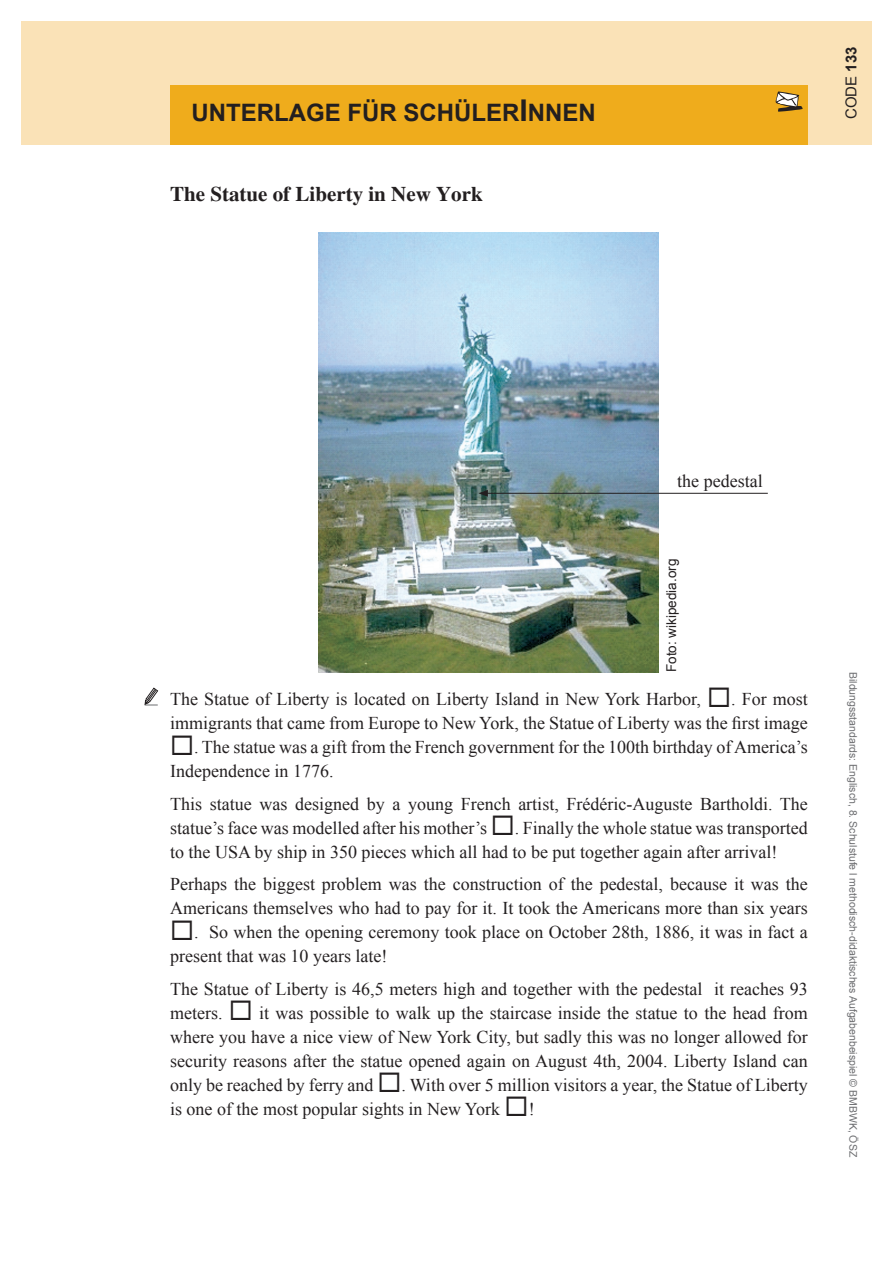
<style>
.page{position:relative;width:893px;height:1263px;background:#fff}
.page>*{position:absolute;margin:0;border:0;box-sizing:border-box;transform-origin:0 0}
.t1{font:700 24px "Arial";color:#231f20}
.t2{font:700 21px "Times";color:#231f20}
.t3{font:18px/24px "Times New Roman";color:#231f20}
.t4{font:15px "Arial";color:#231f20}
.t5{font:13.5px "Arial";color:#231f20}
.t6{font:10.5px "Arial";color:#6c6d70}
.s1{font-size:30px}
.s2{font-weight:700}
</style>
<div class="page">
<div style="left:21px;top:21px;width:851px;height:124px;background:#fae2b7"></div>
<div style="left:170px;top:85px;width:638px;height:60px;background:#efac1c"></div>
<svg style="left:775px;top:91px;width:28px;height:21px"></svg>
<svg style="left:144px;top:687px;width:15px;height:19px"></svg>
<img style="left:319px;top:233px;width:340px;height:439px">
<hr style="left:485px;top:493px;width:283px;height:1px;background:#231f20">
<svg style="left:478px;top:490px;width:10px;height:7px"></svg>
<h1 class="t1" style="left:191px;top:97px;width:406px">UNTERLAGE FÜR SCHÜLER<span class="s1">I</span>NNEN</h1>
<p class="t2" style="left:170px;top:182px;width:314px">The Statue of Liberty in New York</p>
<p class="t4" style="left:841px;top:119px;width:74px;rotate:-90deg">CODE <span class="s2">133</span></p>
<p class="t3" style="left:677px;top:468px;width:87px">the pedestal</p>
<p class="t5" style="left:662px;top:672px;width:115px;rotate:-90deg">Foto: wikipedia.org</p>
<p class="t3" style="left:170px;top:687px;width:639px">The Statue of Liberty is located on Liberty Island in New York Harbor, ◻. For most immigrants that came from Europe to New York, the Statue of Liberty was the first image</p>
<p class="t3" style="left:170px;top:735px;width:639px">◻. The statue was a gift from the French government for the 100th birthday of America’s<br>Independence in 1776.</p>
<p class="t3" style="left:170px;top:792px;width:639px;text-align:justify">This statue was designed by a young French artist, Frédéric-Auguste Bartholdi. The statue’s face was modelled after his mother’s ◻. Finally the whole statue was transported to the USA by ship in 350 pieces which all had to be put together again after arrival!</p>
<p class="t3" style="left:170px;top:872px;width:639px">Perhaps the biggest problem was the construction of the pedestal, because it was the<br>Americans themselves who had to pay for it. It took the Americans more than six years</p>
<p class="t3" style="left:170px;top:920px;width:639px">◻. So when the opening ceremony took place on October 28th, 1886, it was in fact a present that was 10 years late!</p>
<p class="t3" style="left:170px;top:977px;width:639px;text-align:justify">The Statue of Liberty is 46,5 meters high and together with the pedestal it reaches 93 meters. ◻ it was possible to walk up the staircase inside the statue to the head from where you have a nice view of New York City, but sadly this was no longer allowed for security reasons after the statue opened again on August 4th, 2004. Liberty Island can only be reached by ferry and ◻. With over 5 million visitors a year, the Statue of Liberty is one of the most popular sights in New York ◻!</p>
<p class="t6" style="left:860px;top:672px;width:487px;rotate:90deg">Bildungsstandards: Englisch, 8. Schulstufe l methodisch-didaktisches Aufgabenbeispiel © BMBWK, ÖSZ</p>
</div>
